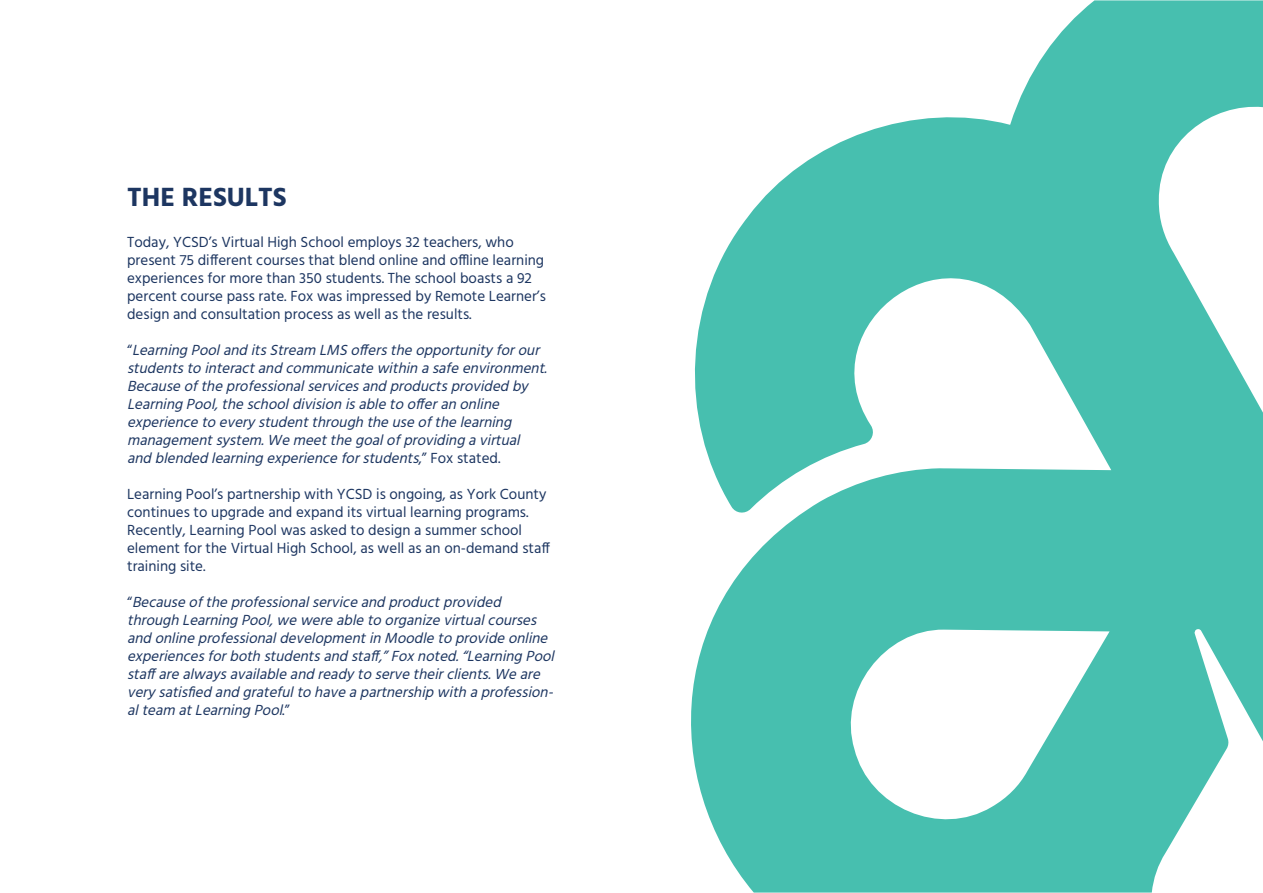
<style>
.page{position:relative;width:1263px;height:893px;background:#fff}
.page>*{position:absolute;margin:0;border:0;box-sizing:border-box;transform-origin:0 0}
.t1{font:700 27px "Hind";color:#1d3661}
.t2{font:italic 15px/18px "Hind";color:#1d3661}
.t3{font:15px/18px "Hind";color:#1d3661}
.s1{font-style:normal}
</style>
<div class="page">
<svg style="left:691px;top:0;width:572px;height:893px;fill:#47bfaf"></svg>
<h1 class="t1" style="left:127px;top:181px;width:161px">THE RESULTS</h1>
<p class="t3" style="left:127px;top:234px;width:420px">Today, YCSD’s Virtual High School employs 32 teachers, who present 75 different courses that blend online and offline learning experiences for more than 350 students. The school boasts a 92 percent course pass rate. Fox was impressed by Remote Learner’s design and consultation process as well as the results.</p>
<p class="t2" style="left:127px;top:342px;width:426px"><span class="s1">“</span> LearningPoolanditsStream LMSofferstheopportunityforour studentstointeractandcommunicatewithinasafeenvironment.<br>Becauseoftheprofessionalservicesandproductsprovidedby LearningPool,theschooldivisionisabletoofferanonline experiencetoeverystudentthroughtheuseofthelearning managementsystem.Wemeetthegoalofprovidingavirtual andblendedlearningexperienceforstudents<span class="s1">, ” F o x s t a t e d .</span></p>
<p class="t3" style="left:127px;top:486px;width:424px">Learning Pool’s partnership with YCSD is ongoing, as York County continues to upgrade and expand its virtual learning programs.<br>Recently, Learning Pool was asked to design a summer school element for the Virtual High School, as well as an on-demand staff training site.</p>
<p class="t2" style="left:127px;top:594px;width:433px"><span class="s1">“</span> Becauseoftheprofessionalserviceandproductprovided throughLearningPool,wewereabletoorganizevirtualcourses andonlineprofessionaldevelopmentinMoodletoprovideonline experiencesforbothstudentsandstaff,”Foxnoted.“LearningPool staff arealwaysavailableandreadytoservetheirclients.Weare verysatisfiedandgratefultohaveapartnershipwithaprofession&shy;alteam atLearningPool<span class="s1">. ”</span></p>
</div>
